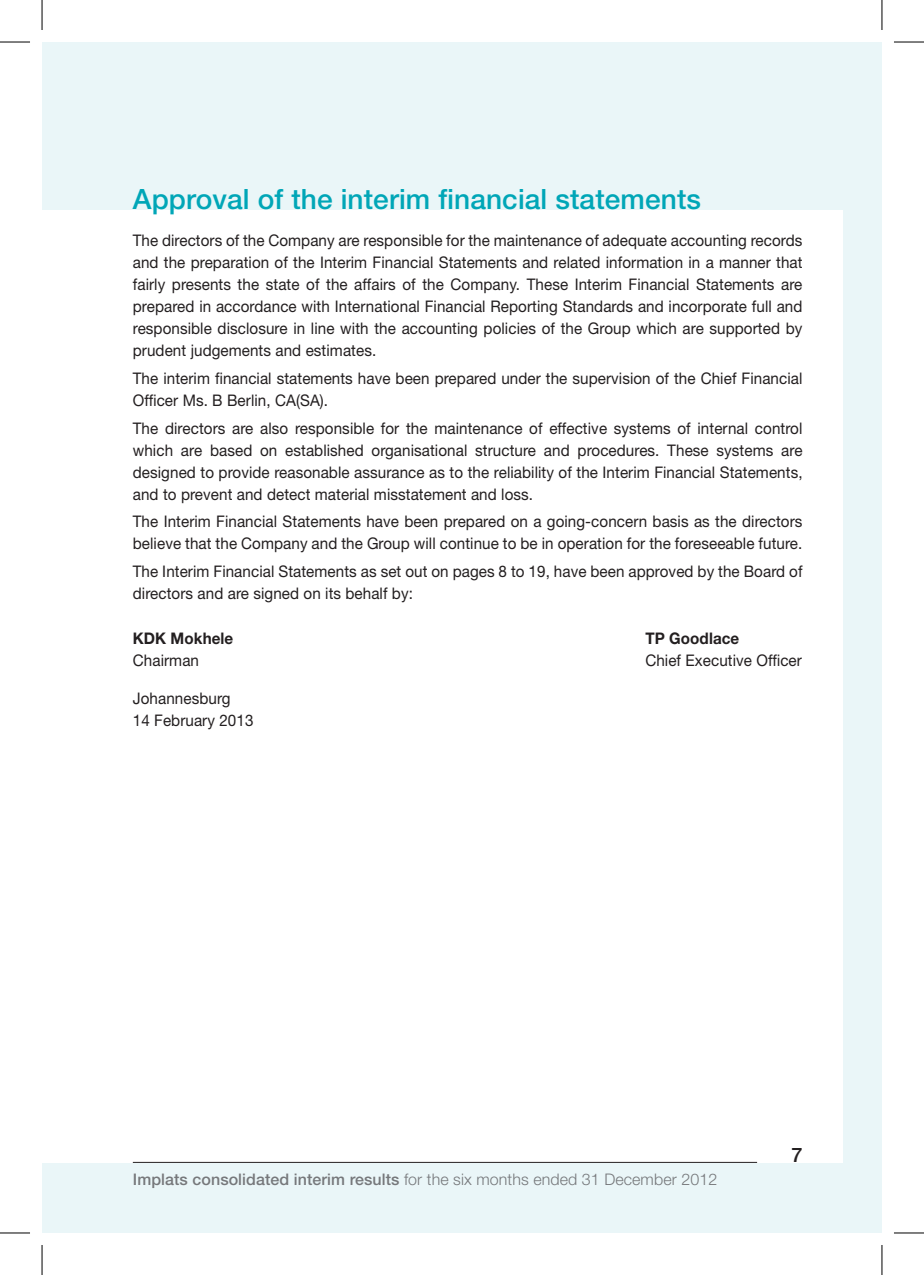
<style>
.page{position:relative;width:924px;height:1275px;background:#fff}
.page>*{position:absolute;margin:0;border:0;box-sizing:border-box;transform-origin:0 0}
.t1{font:500 28px "Helvetica Neue LT Std";letter-spacing:.005em;color:#00a6b7}
.t2{font:500 20px "Helvetica Neue LT Std";color:#231f20}
.t3{font:16px/22px "Helvetica Neue LT Std";letter-spacing:.005em;color:#231f20;scale:.95 1}
.t4{font:300 16px "Helvetica Neue LT Std";letter-spacing:.005em;color:#76787b}
.t5{font:700 16px "Helvetica Neue LT Std";letter-spacing:.005em;color:#231f20;scale:.95 1}
.s1{font-weight:500}
</style>
<div class="page">
<div style="left:42px;top:42px;width:839px;height:1191px;background:#eaf6f8"></div>
<div style="left:42px;top:210px;width:799px;height:952px;background:#fff"></div>
<hr style="left:133px;top:1162px;width:623px;height:1px;background:#231f20">
<hr style="left:0;top:42px;width:30px;height:1px;background:#000">
<hr style="left:893px;top:42px;width:30px;height:1px;background:#000">
<hr style="left:0;top:1232px;width:30px;height:1px;background:#000">
<hr style="left:893px;top:1232px;width:30px;height:1px;background:#000">
<hr style="left:42px;top:0;width:1px;height:30px;background:#000">
<hr style="left:42px;top:1245px;width:1px;height:30px;background:#000">
<hr style="left:881px;top:0;width:1px;height:30px;background:#000">
<hr style="left:881px;top:1245px;width:1px;height:30px;background:#000">
<p class="t1" style="left:133px;top:182px;width:569px">Approval of the interim financial statements</p>
<p class="t3" style="left:133px;top:229px;width:706px;text-align:justify">The directors of the Company are responsible for the maintenance of adequate accounting records and the preparation of the Interim Financial Statements and related information in a manner that fairly presents the state of the affairs of the Company. These Interim Financial Statements are prepared in accordance with International Financial Reporting Standards and incorporate full and responsible disclosure in line with the accounting policies of the Group which are supported by prudent judgements and estimates.</p>
<p class="t3" style="left:133px;top:367px;width:706px">The interim financial statements have been prepared under the supervision of the Chief Financial<br>Officer Ms. B Berlin, CA(SA).</p>
<p class="t3" style="left:133px;top:417px;width:706px;text-align:justify">The directors are also responsible for the maintenance of effective systems of internal control which are based on established organisational structure and procedures. These systems are designed to provide reasonable assurance as to the reliability of the Interim Financial Statements, and to prevent and detect material misstatement and loss.</p>
<p class="t3" style="left:133px;top:510px;width:706px">The Interim Financial Statements have been prepared on a going-concern basis as the directors believe that the Company and the Group will continue to be in operation for the foreseeable future.</p>
<p class="t3" style="left:133px;top:560px;width:706px">The Interim Financial Statements as set out on pages 8 to 19, have been approved by the Board of directors and are signed on its behalf by:</p>
<p class="t5" style="left:133px;top:628px;width:107px">KDK Mokhele</p>
<p class="t5" style="left:645px;top:628px;width:100px">TP Goodlace</p>
<p class="t3" style="left:133px;top:649px;width:71px">Chairman</p>
<p class="t3" style="left:645px;top:649px;width:166px">Chief Executive Officer</p>
<p class="t3" style="left:133px;top:687px;width:104px">Johannesburg</p>
<p class="t3" style="left:133px;top:709px;width:128px">14 February 2013</p>
<p class="t4" style="left:133px;top:1169px;width:585px"><span class="s1">Implats consolidated interim results</span> for the six months ended 31 December 2012</p>
<p class="t2" style="left:791px;top:1143px;width:13px">7</p>
</div>
